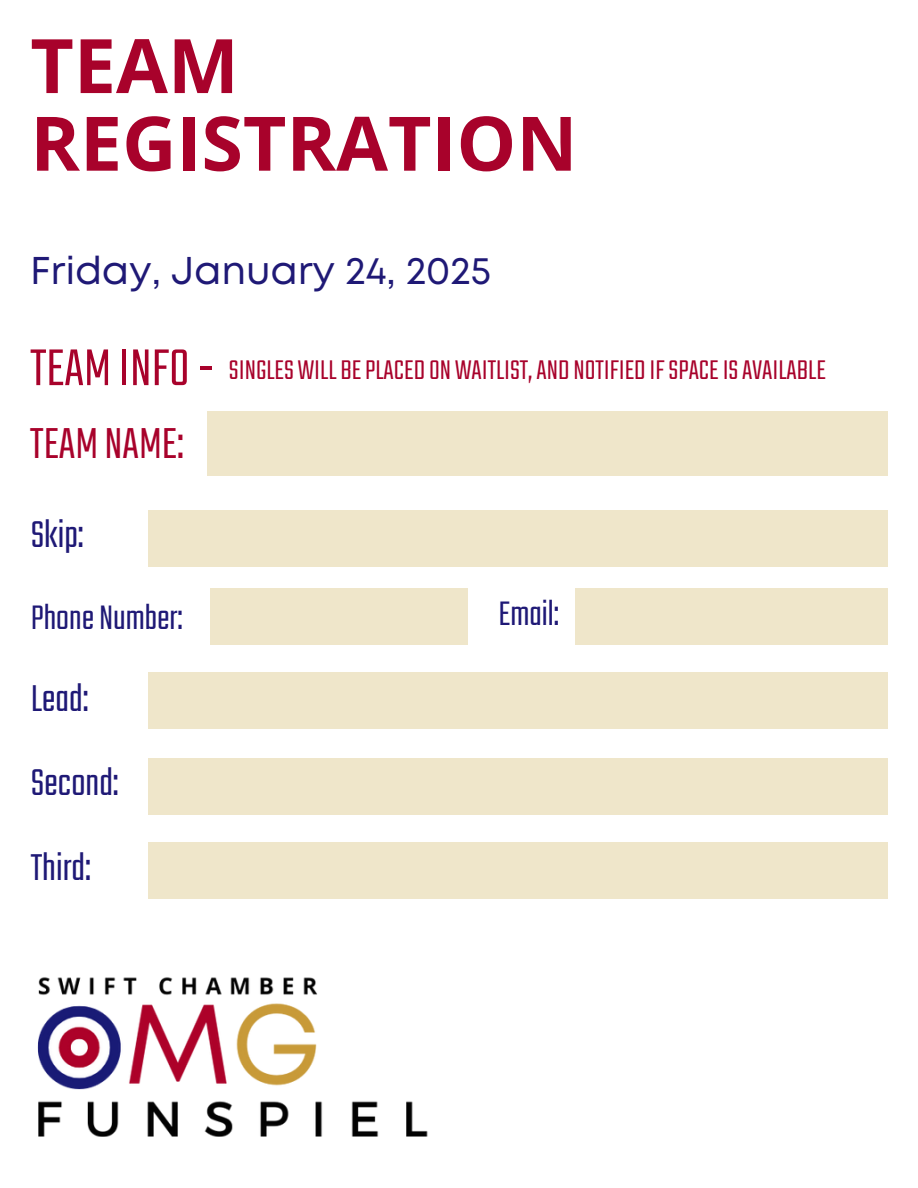
<style>
.page{position:relative;width:918px;height:1188px;background:#fff}
.page>*{position:absolute;margin:0;border:0;box-sizing:border-box;transform-origin:0 0}
.t1{font:700 75.3px/77.7px "Open Sans";color:#a8022b}
.t2{font:300 57.3px "Teko";color:#a8022b}
.t3{font:300 48.15px "Teko";color:#a8022b}
.t4{font:300 41.55px "Teko";color:#1f1976}
.t5{font:38.7px "Mont";color:#1f1976}
.t6{font:300 37.8px "Teko";color:#1f1976}
.t7{font:300 30px "Teko";color:#a8022b}
</style>
<div class="page">
<img style="left:37px;top:977px;width:391px;height:160px">
<div style="left:148px;top:672px;width:740px;height:56px;background:#efe6ca"></div>
<div style="left:148px;top:758px;width:740px;height:56px;background:#efe6ca"></div>
<div style="left:148px;top:842px;width:740px;height:56px;background:#efe6ca"></div>
<div style="left:207px;top:411px;width:681px;height:65px;background:#efe6ca"></div>
<div style="left:148px;top:510px;width:740px;height:56px;background:#efe6ca"></div>
<div style="left:210px;top:588px;width:258px;height:56px;background:#efe6ca"></div>
<div style="left:575px;top:588px;width:313px;height:56px;background:#efe6ca"></div>
<h4 class="t1" style="left:30px;top:25px;width:549px">TEAM<br>REGISTRATION</h4>
<h2 class="t5" style="left:30px;top:256px;width:462px">Friday, January 24, 2025</h2>
<p class="t2" style="left:30px;top:330px;width:186px">TEAM INFO-</p>
<h3 class="t7" style="left:229px;top:350px;width:598px">SINGLESWILLBEPLACEDONWAITLIST,ANDNOTIFIEDIFSPACEISAVAILABLE</h3>
<h4 class="t3" style="left:30px;top:412px;width:155px">TEAM NAME:</h4>
<h4 class="t4" style="left:31px;top:508px;width:55px">Skip:</h4>
<p class="t6" style="left:31px;top:592px;width:154px">PhoneNumber:</p>
<h4 class="t6" style="left:499px;top:588px;width:62px">Email:</h4>
<h4 class="t4" style="left:31px;top:671px;width:60px">Lead:</h4>
<h4 class="t4" style="left:31px;top:756px;width:90px">Second:</h4>
<h4 class="t4" style="left:31px;top:840px;width:62px">Third:</h4>
</div>
